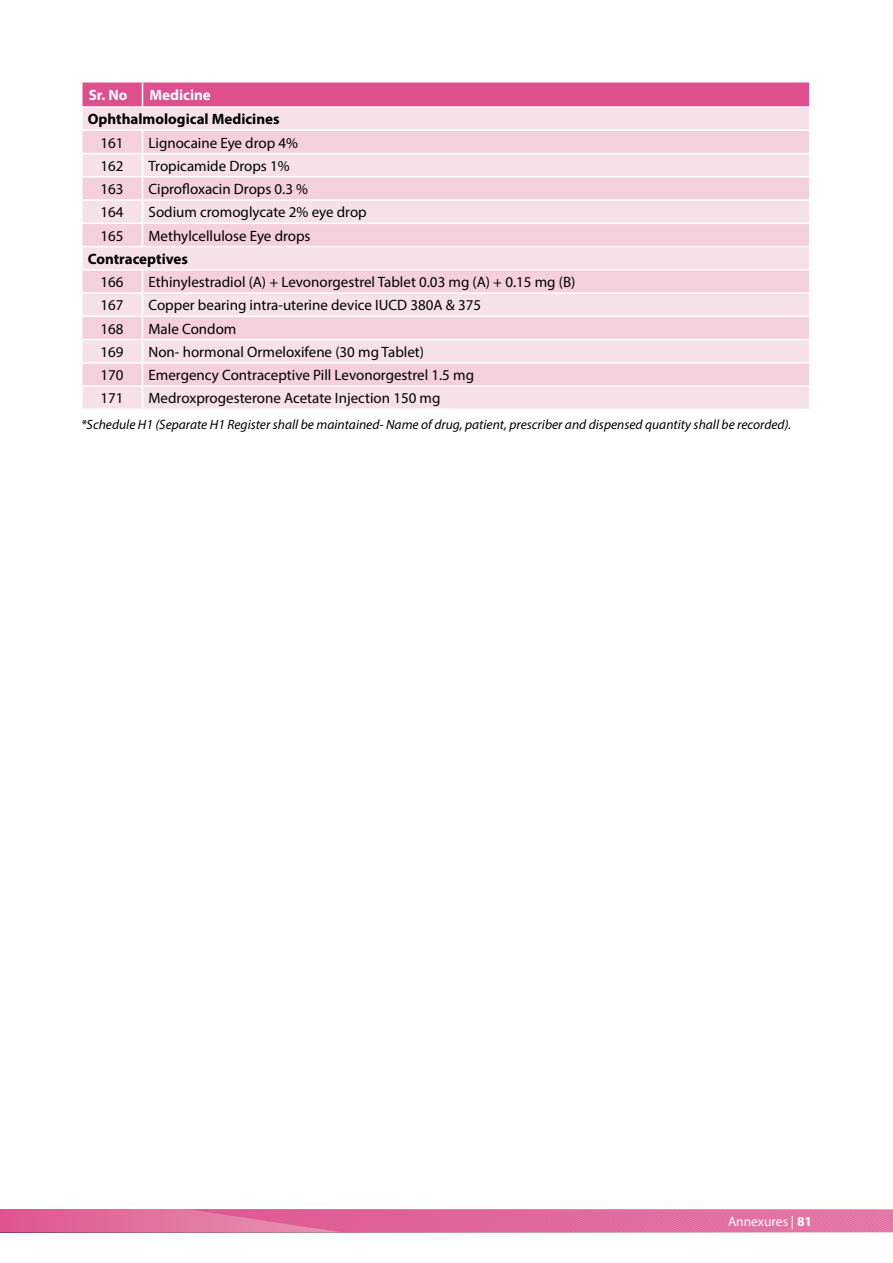
<style>
.page{position:relative;width:893px;height:1263px;background:#fff}
.page>*{position:absolute;margin:0;border:0;box-sizing:border-box;transform-origin:0 0}
.t1{font:15px "Myriad Pro";color:#000}
.t2{font:700 15px "Myriad Pro";color:#000}
.t3{font:700 15px "Myriad Pro";color:#fff}
.t4{font:italic 13.5px "Myriad Pro";color:#000}
.t5{font:13.5px "Myriad Pro";color:#fff}
.s1{font-weight:700}
</style>
<div class="page">
<svg style="left:0;top:1209px;width:893px;height:23px;background:#e16b9d"></svg>
<svg style="left:81px;top:82px;width:729px;height:327px;background:#f4d1de"></svg>
<p class="t3" style="left:89px;top:85px;width:40px">Sr. No</p>
<p class="t3" style="left:150px;top:85px;width:63px">Medicine</p>
<p class="t2" style="left:88px;top:109px;width:193px">Ophthalmological Medicines</p>
<p class="t1" style="left:101px;top:133px;width:25px">161</p>
<p class="t1" style="left:148px;top:133px;width:151px">Lignocaine Eye drop 4%</p>
<p class="t1" style="left:101px;top:157px;width:25px">162</p>
<p class="t1" style="left:148px;top:157px;width:143px">Tropicamide Drops 1%</p>
<p class="t1" style="left:101px;top:180px;width:25px">163</p>
<p class="t1" style="left:148px;top:180px;width:161px">Ciprofloxacin Drops 0.3 %</p>
<p class="t1" style="left:101px;top:203px;width:25px">164</p>
<p class="t1" style="left:148px;top:203px;width:220px">Sodium cromoglycate 2% eye drop</p>
<p class="t1" style="left:101px;top:226px;width:25px">165</p>
<p class="t1" style="left:148px;top:226px;width:164px">Methylcellulose Eye drops</p>
<p class="t2" style="left:88px;top:249px;width:102px">Contraceptives</p>
<p class="t1" style="left:101px;top:273px;width:25px">166</p>
<p class="t1" style="left:148px;top:273px;width:428px">Ethinylestradiol (A) + Levonorgestrel Tablet 0.03 mg (A) + 0.15 mg (B)</p>
<p class="t1" style="left:101px;top:296px;width:25px">167</p>
<p class="t1" style="left:148px;top:296px;width:334px">Copper bearing intra-uterine device IUCD 380A &amp; 375</p>
<p class="t1" style="left:101px;top:319px;width:25px">168</p>
<p class="t1" style="left:148px;top:319px;width:89px">Male Condom</p>
<p class="t1" style="left:101px;top:343px;width:25px">169</p>
<p class="t1" style="left:148px;top:343px;width:277px">Non- hormonal Ormeloxifene (30 mg Tablet)</p>
<p class="t1" style="left:101px;top:366px;width:25px">170</p>
<p class="t1" style="left:148px;top:366px;width:327px">Emergency Contraceptive Pill Levonorgestrel 1.5 mg</p>
<p class="t1" style="left:101px;top:389px;width:25px">171</p>
<p class="t1" style="left:148px;top:389px;width:293px">Medroxprogesterone Acetate Injection 150 mg</p>
<p class="t4" style="left:81px;top:416px;width:712px">*Schedule H1 (Separate H1 Register shall be maintained- Name of drug, patient, prescriber and dispensed quantity shall be recorded).</p>
<p class="t5" style="left:728px;top:1213px;width:85px">Annexures | <span class="s1">81</span></p>
</div>
